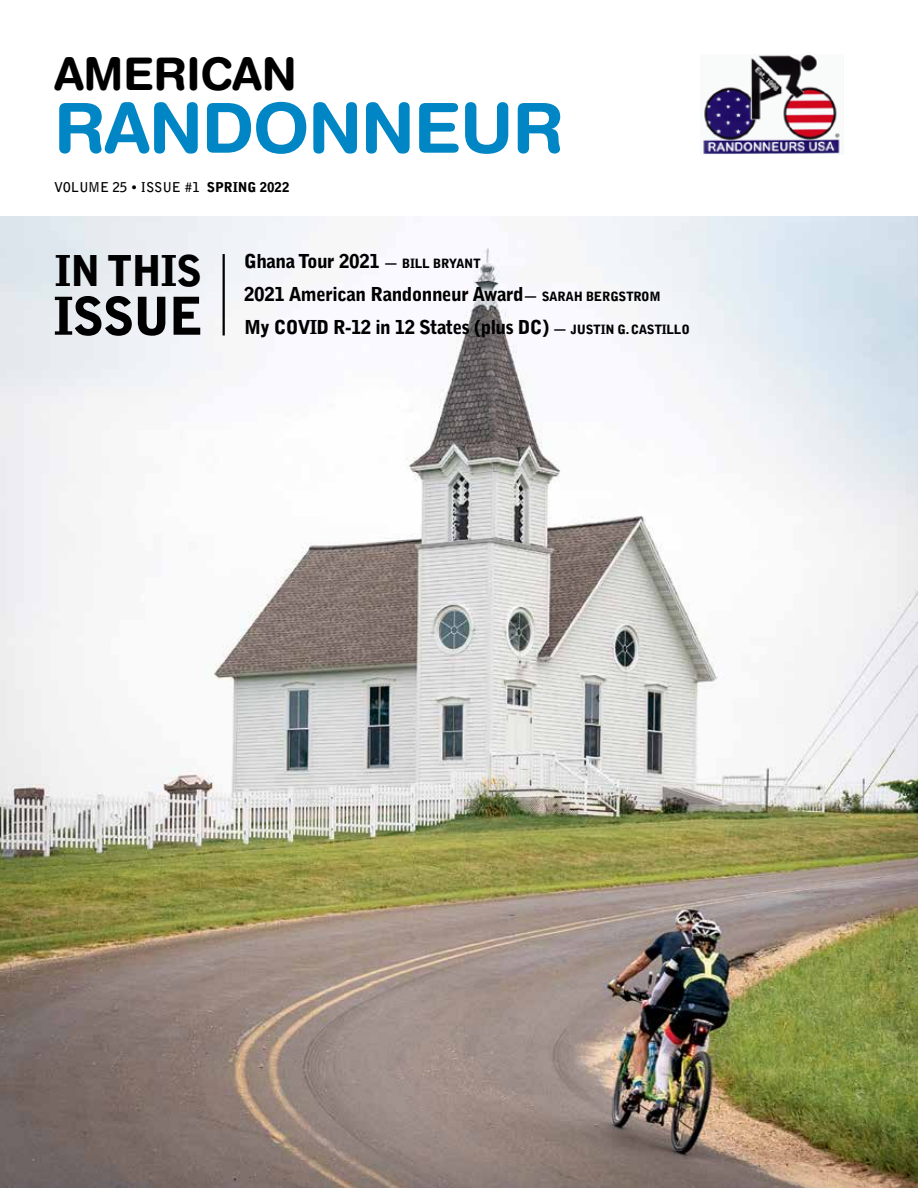
<style>
.page{position:relative;width:918px;height:1188px;background:#fff}
.page>*{position:absolute;margin:0;border:0;box-sizing:border-box;transform-origin:0 0}
.t1{font:700 69px "Helvetica Rounded";letter-spacing:-.015em;color:#0086c5}
.t2{font:900 51.75px "Bell Gothic";letter-spacing:-.025em;color:#000}
.t3{font:700 45px "Helvetica Rounded";letter-spacing:-.01em;color:#000}
.t4{font:900 42.15px "Bell Gothic";letter-spacing:-.025em;color:#000}
.t5{font:900 19.2px/32.8px "Bell Gothic";letter-spacing:-.025em;color:#000}
.t6{font:700 13.5px "Bell Gothic";letter-spacing:-.01em;color:#000}
.s1{font-weight:900}
.s2{font-size:15px}
.s3{font-size:12.75px}
</style>
<div class="page">
<img style="left:0;top:216px;width:918px;height:972px">
<img style="left:703px;top:54px;width:141px;height:100px">
<hr style="left:223px;top:254px;width:2px;height:81px;background:#000">
<h3 class="t3" style="left:54px;top:46px;width:244px">AMERICAN</h3>
<h1 class="t1" style="left:54px;top:86px;width:511px">RANDONNEUR</h1>
<p class="t6" style="left:54px;top:179px;width:237px">VOLUME 25 • ISSUE #1 <span class="s1">SPRING 2022</span></p>
<h3 class="t4" style="left:55px;top:246px;width:149px">IN THIS</h3>
<h2 class="t2" style="left:53px;top:286px;width:152px">ISSUE</h2>
<p class="t5" style="left:244px;top:245px;width:447px">Ghana Tour 2021 <span class="s2">—</span> <span class="s3">BILL BRYANT<br></span>2021 American Randonneur Award<span class="s2">—</span> <span class="s3">SARAH BERGSTROM<br></span>My COVID R-12 in 12 States (plus DC) <span class="s2">—</span> <span class="s3">JUSTIN G. CASTILLO</span></p>
</div>
